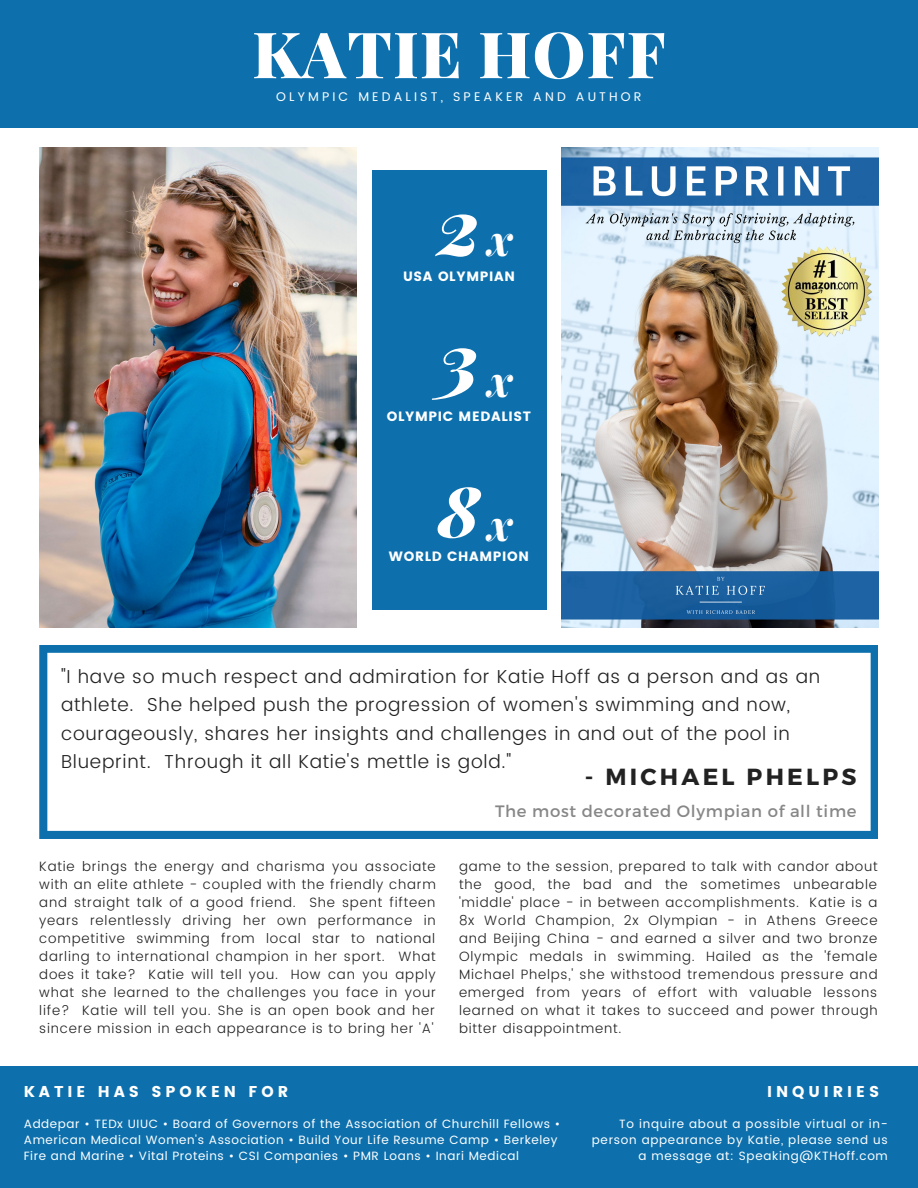
<style>
.page{position:relative;width:918px;height:1188px;background:#fff}
.page>*{position:absolute;margin:0;border:0;box-sizing:border-box;transform-origin:0 0}
.t1{font:italic 900 78.45px "Playfair Display";color:#fff}
.t2{font:italic 900 75.45px "Playfair Display";color:#fff}
.t3{font:italic 900 69.45px "Playfair Display";color:#fff}
.t4{font:900 63.9px "Playfair Display";letter-spacing:.02em;color:#fff}
.t5{font:italic 900 31.05px "Playfair Display";color:#fff}
.t6{font:700 23.25px "Montserrat";letter-spacing:.14em;color:#222}
.t7{font:300 18.75px/28.2px "Poppins";letter-spacing:.04em;color:#222}
.t8{font:16.5px "Montserrat";letter-spacing:.04em;color:#878787}
.t9{font:15.6px "Poppins";letter-spacing:.25em;color:#fff}
.t10{font:300 13.5px/18px "Poppins";letter-spacing:.06em;color:#222;text-align:justify}
.t11{font:13.5px "Poppins";letter-spacing:.05em;color:#fff}
.t12{font:12.6px "Poppins";letter-spacing:.25em;color:#fff}
.t13{font:12px/16px "Poppins";letter-spacing:.05em;color:#fff}
</style>
<div class="page">
<img style="left:39px;top:148px;width:318px;height:479px">
<div style="left:0;top:1066px;width:918px;height:122px;background:#0d70ad"></div>
<div style="left:0;top:0;width:918px;height:128px;background:#0d70ad"></div>
<div style="left:372px;top:170px;width:174px;height:440px;background:#0d70ad"></div>
<svg style="left:39px;top:645px;width:839px;height:194px"></svg>
<img style="left:561px;top:148px;width:318px;height:479px">
<img style="left:780px;top:245px;width:93px;height:93px">
<h3 class="t4" style="left:252px;top:9px;width:415px">KATIE HOFF</h3>
<p class="t12" style="left:276px;top:89px;width:367px">OLYMPIC MEDALIST, SPEAKER AND AUTHOR</p>
<h1 class="t1" style="left:437px;top:171px;width:45px">2</h1>
<h3 class="t5" style="left:487px;top:222px;width:25px">X</h3>
<p class="t11" style="left:403px;top:269px;width:113px">USA OLYMPIAN</p>
<h2 class="t2" style="left:439px;top:307px;width:42px">3</h2>
<h3 class="t5" style="left:487px;top:363px;width:25px">X</h3>
<p class="t11" style="left:387px;top:409px;width:146px">OLYMPIC MEDALIST</p>
<h3 class="t3" style="left:438px;top:462px;width:43px">8</h3>
<h3 class="t5" style="left:487px;top:507px;width:25px">X</h3>
<p class="t11" style="left:389px;top:548px;width:142px">WORLD CHAMPION</p>
<p class="t7" style="left:61px;top:663px;width:761px">"I have so much respect and admiration for Katie Hoff as a person and as an athlete. She helped push the progression of women's swimming and now, courageously, shares her insights and challenges in and out of the pool in Blueprint. Through it all Katie's mettle is gold."</p>
<p class="t8" style="left:495px;top:801px;width:363px">The most decorated Olympian of all time</p>
<h3 class="t6" style="left:585px;top:762px;width:273px">- MICHAEL PHELPS</h3>
<p class="t10" style="left:39px;top:858px;width:398px">Katie brings the energy and charisma you associate with an elite athlete - coupled with the friendly charm and straight talk of a good friend. She spent fifteen years relentlessly driving her own performance in competitive swimming from local star to national darling to international champion in her sport. What does it take? Katie will tell you. How can you apply what she learned to the challenges you face in your life? Katie will tell you. She is an open book and her sincere mission in each appearance is to bring her 'A'</p>
<p class="t10" style="left:459px;top:858px;width:420px">game to the session, prepared to talk with candor about the good, the bad and the sometimes unbearable 'middle' place - in between accomplishments. Katie is a 8x World Champion, 2x Olympian - in Athens Greece and Beijing China - and earned a silver and two bronze Olympic medals in swimming. Hailed as the 'female Michael Phelps,' she withstood tremendous pressure and emerged from years of effort with valuable lessons learned on what it takes to succeed and power through bitter disappointment.</p>
<p class="t9" style="left:24px;top:1083px;width:266px">KATIE HAS SPOKEN FOR</p>
<p class="t13" style="left:24px;top:1116px;width:538px">Addepar • TEDx UIUC • Board of Governors of the Association of Churchill Fellows •<br>American Medical Women's Association • Build Your Life Resume Camp • Berkeley<br>Fire and Marine • Vital Proteins • CSI Companies • PMR Loans • Inari Medical</p>
<p class="t9" style="left:767px;top:1083px;width:114px">INQUIRIES</p>
<p class="t13" style="left:592px;top:1116px;width:298px;text-align:right">To inquire about a possible virtual or in&shy;person appearance by Katie, please send us a message at: Speaking@KTHoff.com</p>
</div>
